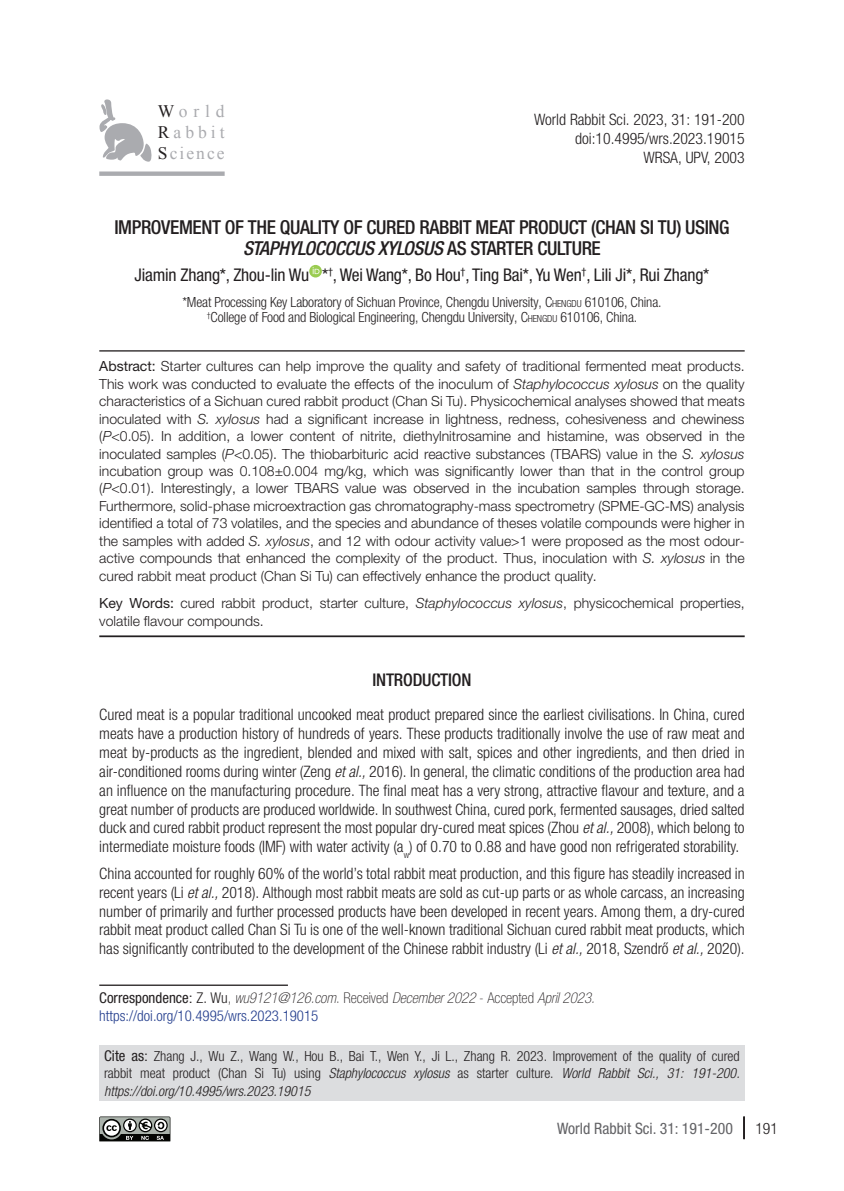
<style>
.page{position:relative;width:844px;height:1191px;background:#fff}
.page>*{position:absolute;margin:0;border:0;box-sizing:border-box;transform-origin:0 0}
.TITULO-ENG{font:500 condensed 19.25px/21px "Helvetica Neue LTW1 G";letter-spacing:-.02em;color:#231f20;text-align:center}
.AUTOR{font:condensed 17.5px "Helvetica Neue LTW1 G";letter-spacing:-.01em;color:#231f20}
.NIVEL-1{font:500 condensed 17.5px "Helvetica Neue LTW1 G";letter-spacing:-.01em;color:#231f20}
.t1{font:17.5px "Times New Roman";letter-spacing:.23em;color:#aaabaf}
.t2{font:17.5px "Times New Roman";letter-spacing:.115em;color:#aaabaf}
.PARRAFO{font:300 condensed 15.75px/18.9px "Helvetica Neue LTW1 G";color:#231f20;text-align:justify}
.t3{font:condensed 15.75px "Helvetica Neue LTW1 G";color:#636366}
.t4{font:300 condensed 15.75px "Helvetica Neue LTW1 G";color:#231f20}
.WRS_CORRESPONDENCE{font:italic 100 condensed 14.88px "Helvetica Neue LTW1 G";color:#231f20}
.PARRAFO-2{font:300 condensed 14.88px "Helvetica Neue LTW1 G";color:#253f8e}
.TEXTO-ABSTRACT{font:300 14px/17.5px "Helvetica Neue LTW1 G";color:#231f20;text-align:justify}
.WRS_CITE-AS{font:300 condensed 14px/17.5px "Helvetica Neue LTW1 G";color:#231f20;text-align:justify}
.FILIACION{font:300 condensed 14px "Helvetica Neue LTW1 G";letter-spacing:-.01em;color:#231f20}
.KEYWORDS{font:300 14px/17.5px "Helvetica Neue LTW1 G";color:#231f20}
.s1{color:#231f20}
.s2{font-style:italic}
.s3{font-style:inherit}
.s4{font-size:9.8px}
.s5{font-weight:400}
.s6{font-weight:400;font-style:normal}
.s7{font-family:"Arial";font-weight:400;font-style:normal;font-stretch:normal;font-size:14px}
.s8{font-weight:300;font-style:normal}
.s9{font-style:normal}
.s10{font-weight:400;font-size:14.88px}
.s11{font-family:"Arial";font-weight:400;font-stretch:normal}
</style>
<div class="page">
<svg style="left:743px;top:1116px;width:1px;height:23px"></svg>
<hr style="left:99px;top:350px;width:645px;height:1px;background:#231f20">
<hr style="left:99px;top:635px;width:645px;height:2px;background:#231f20">
<svg style="left:309px;top:265px;width:13px;height:12px"></svg>
<svg style="left:312px;top:267px;width:7px;height:7px"></svg>
<div style="left:99px;top:1045px;width:645px;height:55px;background:#dcdddf"></div>
<hr style="left:99px;top:984px;width:189px;height:2px;background:#231f20">
<div style="left:99px;top:171px;width:125px;height:5px;background:#aaabaf"></div>
<svg style="left:99px;top:99px;width:53px;height:63px"></svg>
<svg style="left:99px;top:1116px;width:72px;height:26px;background:#777a77"></svg>
<p class="t1" style="left:158px;top:99px;width:68px"><span class="s1">W</span>orld</p>
<p class="t1" style="left:158px;top:120px;width:68px"><span class="s1">R</span>abbit</p>
<p class="t2" style="left:158px;top:141px;width:68px"><span class="s1">S</span>cience</p>
<p class="PARRAFO" style="left:534px;top:110px;width:212px">World Rabbit Sci. 2023, 31: 191-200</p>
<p class="PARRAFO" style="left:575px;top:129px;width:171px">doi:10.4995/wrs.2023.19015</p>
<p class="PARRAFO" style="left:643px;top:148px;width:103px">WRSA, UPV, 2003</p>
<p class="TITULO-ENG" style="left:114px;top:217px;width:616px">IMPROVEMENT OF THE QUALITY OF CURED RABBIT MEAT PRODUCT (CHAN SI TU) USING<br><span class="s2">STAPHYLOCOCCUS XYLOSUS</span> AS STARTER CULTURE</p>
<p class="AUTOR" style="left:134px;top:264px;width:576px">Jiamin Zhang*, Zhou-lin Wu *<sup>†</sup>, Wei Wang*, Bo Hou<sup>†</sup>, Ting Bai*, Yu Wen<sup>†</sup>, Lili Ji*, Rui Zhang*</p>
<p class="FILIACION" style="left:182px;top:293px;width:480px">*Meat Processing Key Laboratory of Sichuan Province, Chengdu University, <span class="s3">C</span><span class="s4">HENGDU</span> 610106, China.</p>
<p class="FILIACION" style="left:207px;top:309px;width:432px"><sup>†</sup>College of Food and Biological Engineering, Chengdu University, <span class="s3">C</span><span class="s4">HENGDU</span> 610106, China.</p>
<p class="TEXTO-ABSTRACT" style="left:99px;top:357px;width:646px"><span class="s5">Abstract:</span> Starter cultures can help improve the quality and safety of traditional fermented meat products.<br>This work was conducted to evaluate the effects of the inoculum of <span class="s2">Staphylococcus xylosus</span> on the quality characteristics of a Sichuan cured rabbit product (Chan Si Tu). Physicochemical analyses showed that meats inoculated with <span class="s2">S. xylosus</span> had a significant increase in lightness, redness, cohesiveness and chewiness (<span class="s2">P</span>&lt;0.05). In addition, a lower content of nitrite, diethylnitrosamine and histamine, was observed in the inoculated samples (<span class="s2">P</span>&lt;0.05). The thiobarbituric acid reactive substances (TBARS) value in the <span class="s2">S. xylosus </span>incubation group was 0.108±0.004 mg/kg, which was significantly lower than that in the control group (<span class="s2">P</span>&lt;0.01). Interestingly, a lower TBARS value was observed in the incubation samples through storage.<br>Furthermore, solid-phase microextraction gas chromatography-mass spectrometry (SPME-GC-MS) analysis identified a total of 73 volatiles, and the species and abundance of theses volatile compounds were higher in the samples with added <span class="s2">S. xylosus</span>, and 12 with odour activity value&gt;1 were proposed as the most odour&shy;active compounds that enhanced the complexity of the product. Thus, inoculation with <span class="s2">S. xylosus</span> in the cured rabbit meat product (Chan Si Tu) can effectively enhance the product quality.</p>
<p class="KEYWORDS" style="left:99px;top:594px;width:646px"><span class="s5">Key Words:</span> cured rabbit product, starter culture, <span class="s2">Staphylococcus xylosus</span>, physicochemical properties, volatile flavour compounds.</p>
<h1 class="NIVEL-1" style="left:372px;top:669px;width:101px">INTRODUCTION</h1>
<p class="PARRAFO" style="left:99px;top:705px;width:646px">Cured meat is a popular traditional uncooked meat product prepared since the earliest civilisations. In China, cured meats have a production history of hundreds of years. These products traditionally involve the use of raw meat and meat by-products as the ingredient, blended and mixed with salt, spices and other ingredients, and then dried in air-conditioned rooms during winter (Zeng <span class="s2">et al.,</span> 2016). In general, the climatic conditions of the production area had an influence on the manufacturing procedure. The final meat has a very strong, attractive flavour and texture, and a great number of products are produced worldwide. In southwest China, cured pork, fermented sausages, dried salted duck and cured rabbit product represent the most popular dry-cured meat spices (Zhou <span class="s2">et al.,</span> 2008), which belong to intermediate moisture foods (IMF) with water activity (a<sub>w</sub>) of 0.70 to 0.88 and have good non refrigerated storability.</p>
<p class="PARRAFO" style="left:99px;top:864px;width:646px">China accounted for roughly 60% of the world’s total rabbit meat production, and this figure has steadily increased in recent years (Li <span class="s2">et al.,</span> 2018). Although most rabbit meats are sold as cut-up parts or as whole carcass, an increasing number of primarily and further processed products have been developed in recent years. Among them, a dry-cured rabbit meat product called Chan Si Tu is one of the well-known traditional Sichuan cured rabbit meat products, which has significantly contributed to the development of the Chinese rabbit industry (Li <span class="s2">et al.,</span> 2018, Szendrő <span class="s2">et al.,</span> 2020).</p>
<p class="WRS_CORRESPONDENCE" style="left:99px;top:989px;width:497px"><span class="s6">Correspondence</span><span class="s7">:</span> <span class="s8">Z. Wu</span><span class="s9">,</span> wu9121@126.com<span class="s9">. Received</span> December 2022 <span class="s9">- Accepted</span> April 2023.</p>
<p class="PARRAFO-2" style="left:99px;top:1007px;width:220px">https://doi.org/10.4995/wrs.2023.19015</p>
<p class="WRS_CITE-AS" style="left:104px;top:1047px;width:636px"><span class="s10">Cite as</span><span class="s11">:</span> Zhang J., Wu Z., Wang W., Hou B., Bai T., Wen Y., Ji L., Zhang R. 2023. Improvement of the quality of cured rabbit meat product (Chan Si Tu) using <span class="s2">Staphylococcus xylosus</span> as starter culture. <span class="s2">World Rabbit Sci., 31: 191-200. https://doi.org/10.4995/wrs.2023.19015</span></p>
<p class="t3" style="left:557px;top:1119px;width:177px">World Rabbit Sci. 31: 191-200</p>
<p class="t4" style="left:755px;top:1119px;width:24px">191</p>
</div>
